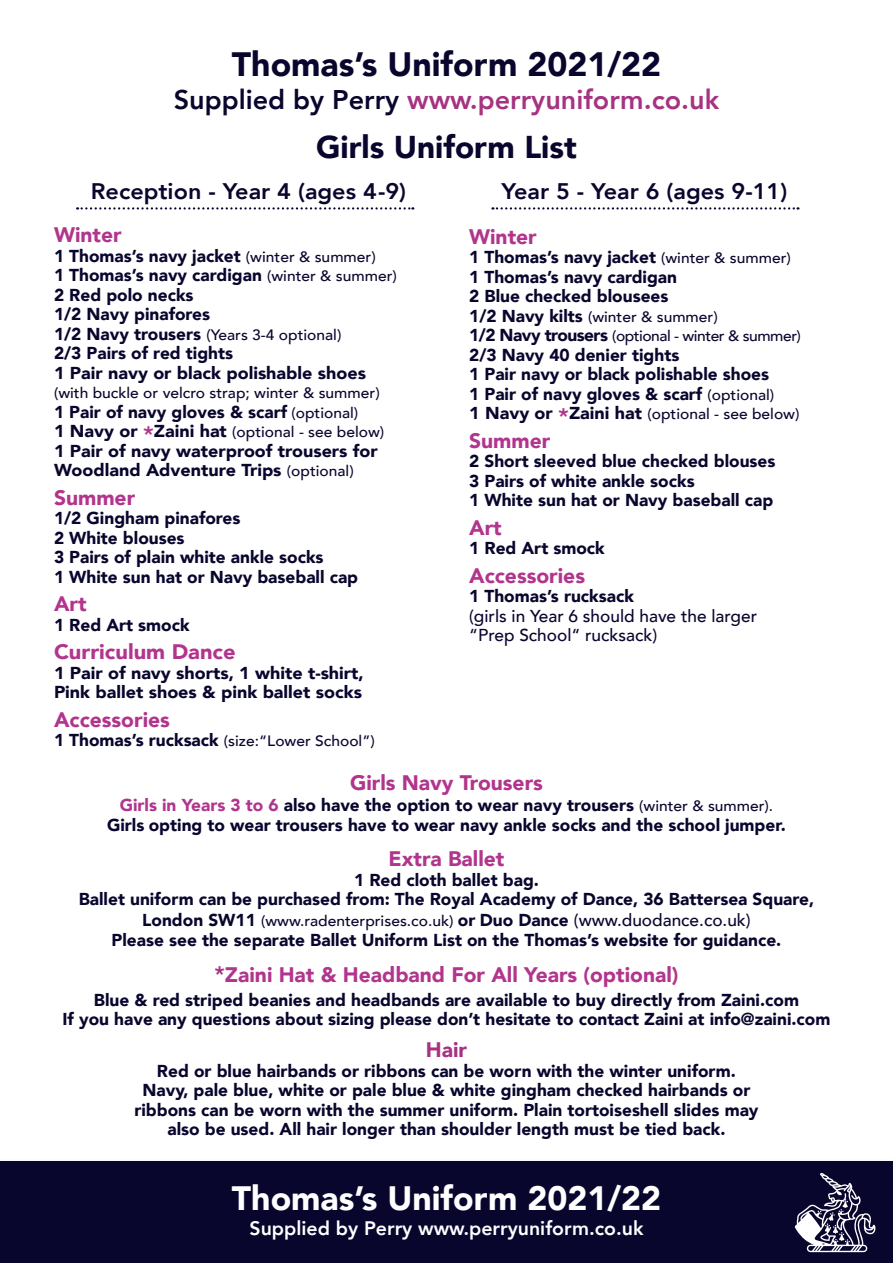
<style>
.page{position:relative;width:893px;height:1263px;background:#fff}
.page>*{position:absolute;margin:0;border:0;box-sizing:border-box;transform-origin:0 0}
.t1{font:900 33.75px "Avenir";color:#fff}
.t2{font:900 33.75px "Avenir";color:#09062e}
.t3{font:900 31.5px "Avenir";color:#09062e}
.t4{font:800 27px "Avenir";color:#a63381}
.t5{font:800 22.5px "Avenir";color:#09062e;scale:1.04 1}
.t6{font:900 21px "Avenir";color:#b2358d}
.t7{font:900 21px "Avenir";color:#b2358d;scale:1.04 1}
.t8{font:900 21px "Avenir";color:#a63381}
.t9{font:800 19.5px "Avenir";color:#fff}
.t10{font:900 17.25px/19.5px "Avenir";color:#09062e;text-align:center}
.t11{font:900 17.25px "Avenir";color:#09062e;scale:1.04 1}
.t12{font:500 17.25px/19.5px "Avenir";color:#09062e}
.t13{font:500 15px "Avenir";color:#09062e;scale:1.04 1}
.t14{font:500 15px/19.5px "Avenir";letter-spacing:-.03em;color:#09062e;scale:1.04 1}
.s1{color:#09062e}
.s2{font-weight:500;font-size:15px}
.s3{font-weight:900;font-size:17.25px}
.s4{font-weight:800;font-size:22.5px;color:#b2358d}
.s5{font-weight:900}
.s6{color:#b2358d}
.s7{font-size:17.25px}
.s8{font-weight:800;font-size:22.5px;color:#a63381}
</style>
<div class="page">
<div style="left:0;top:1161px;width:893px;height:102px;background:#09062e"></div>
<svg style="left:77px;top:207px;width:336px;height:3px"></svg>
<svg style="left:492px;top:207px;width:306px;height:3px"></svg>
<svg style="left:795px;top:1173px;width:80px;height:79px"></svg>
<p class="t2" style="left:232px;top:35px;width:431px">Thomas’s Uniform 2021/22</p>
<p class="t4" style="left:174px;top:78px;width:547px"><span class="s1">Supplied by Perry</span> www.perryuniform.co.uk</p>
<p class="t3" style="left:316px;top:120px;width:262px">Girls Uniform List</p>
<p class="t5" style="left:91px;top:174px;width:305px">Reception - Year 4 (ages 4-9)</p>
<p class="t5" style="left:501px;top:174px;width:276px">Year 5 - Year 6 (ages 9-11)</p>
<p class="t6" style="left:54px;top:217px;width:69px">Winter</p>
<p class="t10" style="left:54px;top:246px;width:323px">1 Thomas’s navy jacket <span class="s2">(winter &amp; summer)</span></p>
<p class="t10" style="left:54px;top:265px;width:344px">1 Thomas’s navy cardigan <span class="s2">(winter &amp; summer)</span></p>
<p class="t10" style="left:54px;top:285px;width:141px">2 Red polo necks</p>
<p class="t10" style="left:54px;top:304px;width:158px">1/2 Navy pinafores</p>
<p class="t13" style="left:54px;top:322px;width:278px"><span class="s3">1/2 Navy trousers</span> (Years 3-4 optional)</p>
<p class="t10" style="left:54px;top:343px;width:181px">2/3 Pairs of red tights</p>
<p class="t11" style="left:54px;top:358px;width:301px">1 Pair navy or black polishable shoes</p>
<p class="t13" style="left:54px;top:380px;width:315px">(with buckle or velcro strap; winter &amp; summer)</p>
<p class="t10" style="left:54px;top:402px;width:306px">1 Pair of navy gloves &amp; scarf <span class="s2">(optional)</span></p>
<p class="t13" style="left:54px;top:419px;width:319px"><span class="s3">1 Navy or</span> <span class="s4">*</span><span class="s3">Zaini hat</span> (optional - see below)</p>
<p class="t11" style="left:54px;top:436px;width:313px">1 Pair of navy waterproof trousers for</p>
<p class="t11" style="left:54px;top:456px;width:290px">Woodland Adventure Trips <span class="s2">(optional)</span></p>
<p class="t6" style="left:54px;top:480px;width:83px">Summer</p>
<p class="t10" style="left:54px;top:508px;width:188px">1/2 Gingham pinafores</p>
<p class="t10" style="left:54px;top:528px;width:132px">2 White blouses</p>
<p class="t10" style="left:54px;top:547px;width:271px">3 Pairs of plain white ankle socks</p>
<p class="t10" style="left:54px;top:567px;width:306px">1 White sun hat or Navy baseball cap</p>
<p class="t6" style="left:54px;top:586px;width:34px">Art</p>
<p class="t10" style="left:54px;top:615px;width:137px">1 Red Art smock</p>
<p class="t7" style="left:54px;top:634px;width:176px">Curriculum Dance</p>
<p class="t11" style="left:54px;top:658px;width:299px">1 Pair of navy shorts, 1 white t-shirt,</p>
<p class="t11" style="left:54px;top:678px;width:298px">Pink ballet shoes &amp; pink ballet socks</p>
<p class="t6" style="left:54px;top:702px;width:117px">Accessories</p>
<p class="t13" style="left:54px;top:728px;width:310px"><span class="s3">1 Thomas’s rucksack</span> (size:“Lower School”)</p>
<p class="t6" style="left:469px;top:219px;width:69px">Winter</p>
<p class="t10" style="left:469px;top:247px;width:323px">1 Thomas’s navy jacket <span class="s2">(winter &amp; summer)</span></p>
<p class="t10" style="left:469px;top:267px;width:209px">1 Thomas’s navy cardigan</p>
<p class="t10" style="left:469px;top:286px;width:201px">2 Blue checked blousees</p>
<p class="t14" style="left:469px;top:306px;width:321px"><span class="s3">1/2 Navy kilts</span> (winter &amp; summer)<br><span class="s3">1/2 Navy trousers</span> (optional - winter &amp; summer)</p>
<p class="t10" style="left:469px;top:345px;width:212px">2/3 Navy 40 denier tights</p>
<p class="t10" style="left:469px;top:364px;width:301px">1 Pair navy or black polishable shoes</p>
<p class="t10" style="left:469px;top:384px;width:307px">1 Pair of navy gloves &amp; scarf <span class="s2">(optional)</span></p>
<p class="t13" style="left:469px;top:401px;width:319px"><span class="s3">1 Navy or</span> <span class="s4">*</span><span class="s3">Zaini hat</span> (optional - see below)</p>
<p class="t6" style="left:469px;top:423px;width:83px">Summer</p>
<p class="t10" style="left:469px;top:451px;width:308px">2 Short sleeved blue checked blouses</p>
<p class="t10" style="left:469px;top:471px;width:227px">3 Pairs of white ankle socks</p>
<p class="t10" style="left:469px;top:490px;width:306px">1 White sun hat or Navy baseball cap</p>
<p class="t6" style="left:469px;top:510px;width:34px">Art</p>
<p class="t10" style="left:469px;top:538px;width:137px">1 Red Art smock</p>
<p class="t6" style="left:469px;top:558px;width:117px">Accessories</p>
<p class="t12" style="left:469px;top:586px;width:289px"><span class="s5">1 Thomas’s rucksack<br></span>(girls in Year 6 should have the larger “Prep School“ rucksack)</p>
<p class="t6" style="left:350px;top:764px;width:194px">Girls Navy Trousers</p>
<p class="t10" style="left:107px;top:795px;width:680px"><span class="s6">Girls in Years 3 to 6</span> also have the option to wear navy trousers <span class="s2">(winter &amp; summer).<br></span>Girls opting to wear trousers have to wear navy ankle socks and the school jumper.</p>
<p class="t6" style="left:389px;top:841px;width:117px">Extra Ballet</p>
<p class="t10" style="left:354px;top:870px;width:186px">1 Red cloth ballet bag.</p>
<p class="t10" style="left:79px;top:889px;width:737px">Ballet uniform can be purchased from: The Royal Academy of Dance, 36 Battersea Square,</p>
<p class="t13" style="left:142px;top:908px;width:586px"><span class="s3">London SW11</span> (www.radenterprises.co.uk) <span class="s3">or Duo Dance</span> <span class="s7">(www.duodance.co.uk)</span></p>
<p class="t10" style="left:112px;top:929px;width:671px">Please see the separate Ballet Uniform List on the Thomas’s website for guidance.</p>
<p class="t6" style="left:215px;top:956px;width:465px"><span class="s8">*</span>Zaini Hat &amp; Headband For All Years (optional)</p>
<p class="t10" style="left:94px;top:989px;width:707px">Blue &amp; red striped beanies and headbands are available to buy directly from Zaini.com</p>
<p class="t10" style="left:63px;top:1009px;width:769px">If you have any questions about sizing please don’t hesitate to contact Zaini at info@zaini.com</p>
<p class="t8" style="left:426px;top:1032px;width:43px">Hair</p>
<p class="t10" style="left:157px;top:1061px;width:580px">Red or blue hairbands or ribbons can be worn with the winter uniform.</p>
<p class="t10" style="left:142px;top:1080px;width:609px">Navy, pale blue, white or pale blue &amp; white gingham checked hairbands or</p>
<p class="t10" style="left:134px;top:1100px;width:626px">ribbons can be worn with the summer uniform. Plain tortoiseshell slides may</p>
<p class="t10" style="left:167px;top:1119px;width:560px">also be used. All hair longer than shoulder length must be tied back.</p>
<p class="t1" style="left:232px;top:1169px;width:431px">Thomas’s Uniform 2021/22</p>
<p class="t9" style="left:249px;top:1213px;width:395px">Supplied by Perry www.perryuniform.co.uk</p>
</div>
